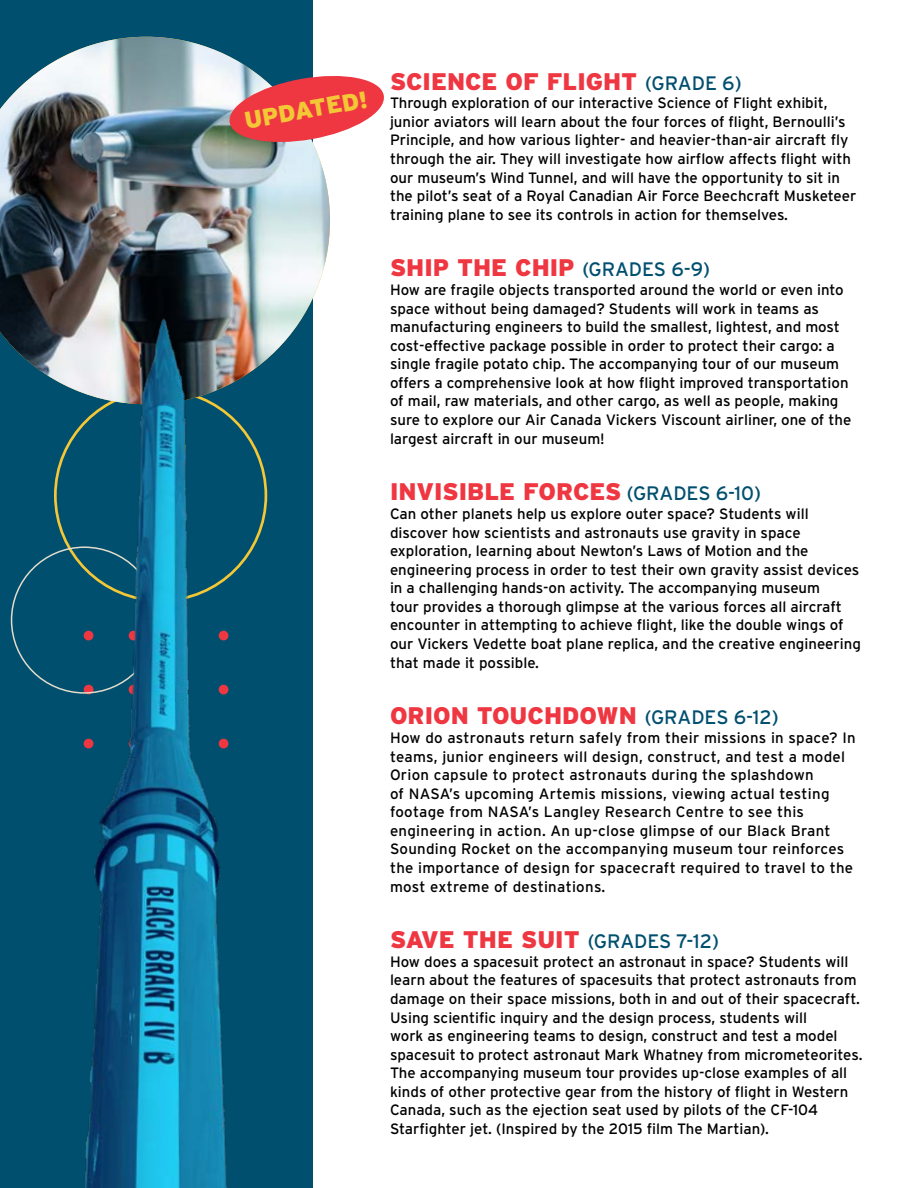
<style>
.page{position:relative;width:918px;height:1188px;background:#fff}
.page>*{position:absolute;margin:0;border:0;box-sizing:border-box;transform-origin:0 0}
.t1{font:900 24px "Interstate";color:#ef3742}
.t2{font:900 24px "Interstate";color:#f3c736}
.t3{font:19.5px "Interstate";color:#004f6f}
.t4{font:15px/18.6px "Interstate";color:#000}
.t5{font:15px/18.6px "Interstate";letter-spacing:.02em;color:#000}
.s1{font-weight:400;font-size:19.5px;color:#004f6f}
.s2{font-weight:900;font-size:24px;color:#ef3742}
</style>
<div class="page">
<div style="left:0;top:0;width:312px;height:1188px;background:#004f6f"></div>
<img style="left:0;top:37px;width:330px;height:367px">
<img style="left:0;top:242px;width:295px;height:946px">
<svg style="left:227px;top:71px;width:157px;height:76px"></svg>
<h1 class="t2" style="left:242px;top:107px;width:126px;rotate:-10deg">UPDATED!</h1>
<h1 class="t1" style="left:390px;top:68px;width:353px">SCIENCE OF FLIGHT <span class="s1">(GRADE 6)</span></h1>
<p class="t4" style="left:390px;top:94px;width:468px">Through exploration of our interactive Science of Flight exhibit, junior aviators will learn about the four forces of flight, Bernoulli’s Principle, and how various lighter- and heavier-than-air aircraft fly through the air. They will investigate how airflow affects flight with our museum’s Wind Tunnel, and will have the opportunity to sit in the pilot’s seat of a Royal Canadian Air Force Beechcraft Musketeer training plane to see its controls in action for themselves.</p>
<h1 class="t1" style="left:390px;top:254px;width:322px">SHIP THE CHIP <span class="s1">(GRADES 6-9)</span></h1>
<p class="t4" style="left:390px;top:280px;width:463px">How are fragile objects transported around the world or even into space without being damaged? Students will work in teams as manufacturing engineers to build the smallest, lightest, and most cost-effective package possible in order to protect their cargo: a single fragile potato chip. The accompanying tour of our museum offers a comprehensive look at how flight improved transportation of mail, raw materials, and other cargo, as well as people, making sure to explore our Air Canada Vickers Viscount airliner, one of the largest aircraft in our museum!</p>
<h1 class="t1" style="left:390px;top:478px;width:373px">INVISIBLE FORCES <span class="s1">(GRADES 6-10)</span></h1>
<p class="t4" style="left:390px;top:504px;width:472px">Can other planets help us explore outer space? Students will discover how scientists and astronauts use gravity in space exploration, learning about Newton’s Laws of Motion and the engineering process in order to test their own gravity assist devices in a challenging hands-on activity. The accompanying museum<br>tour provides a thorough glimpse at the various forces all aircraft encounter in attempting to achieve flight, like the double wings of our Vickers Vedette boat plane replica, and the creative engineering that made it possible.</p>
<h1 class="t1" style="left:390px;top:702px;width:390px">ORION TOUCHDOWN <span class="s1">(GRADES 6-12)</span></h1>
<p class="t5" style="left:390px;top:728px;width:467px">How do astronauts return safely from their missions in space? In teams, junior engineers will design, construct, and test a model Orion capsule to protect astronauts during the splashdown<br>of NASA’s upcoming Artemis missions, viewing actual testing footage from NASA’s Langley Research Centre to see this engineering in action. An up-close glimpse of our Black Brant Sounding Rocket on the accompanying museum tour reinforces the importance of design for spacecraft required to travel to the most extreme of destinations.</p>
<h2 class="t3" style="left:390px;top:931px;width:330px"><span class="s2">SAVE THE SUIT</span> (GRADES 7-12)</h2>
<p class="t4" style="left:390px;top:952px;width:474px">How does a spacesuit protect an astronaut in space? Students will learn about the features of spacesuits that protect astronauts from damage on their space missions, both in and out of their spacecraft.<br>Using scientific inquiry and the design process, students will<br>work as engineering teams to design, construct and test a model spacesuit to protect astronaut Mark Whatney from micrometeorites.<br>The accompanying museum tour provides up-close examples of all kinds of other protective gear from the history of flight in Western Canada, such as the ejection seat used by pilots of the CF-104<br>Starfighter jet. (Inspired by the 2015 film The Martian).</p>
</div>
